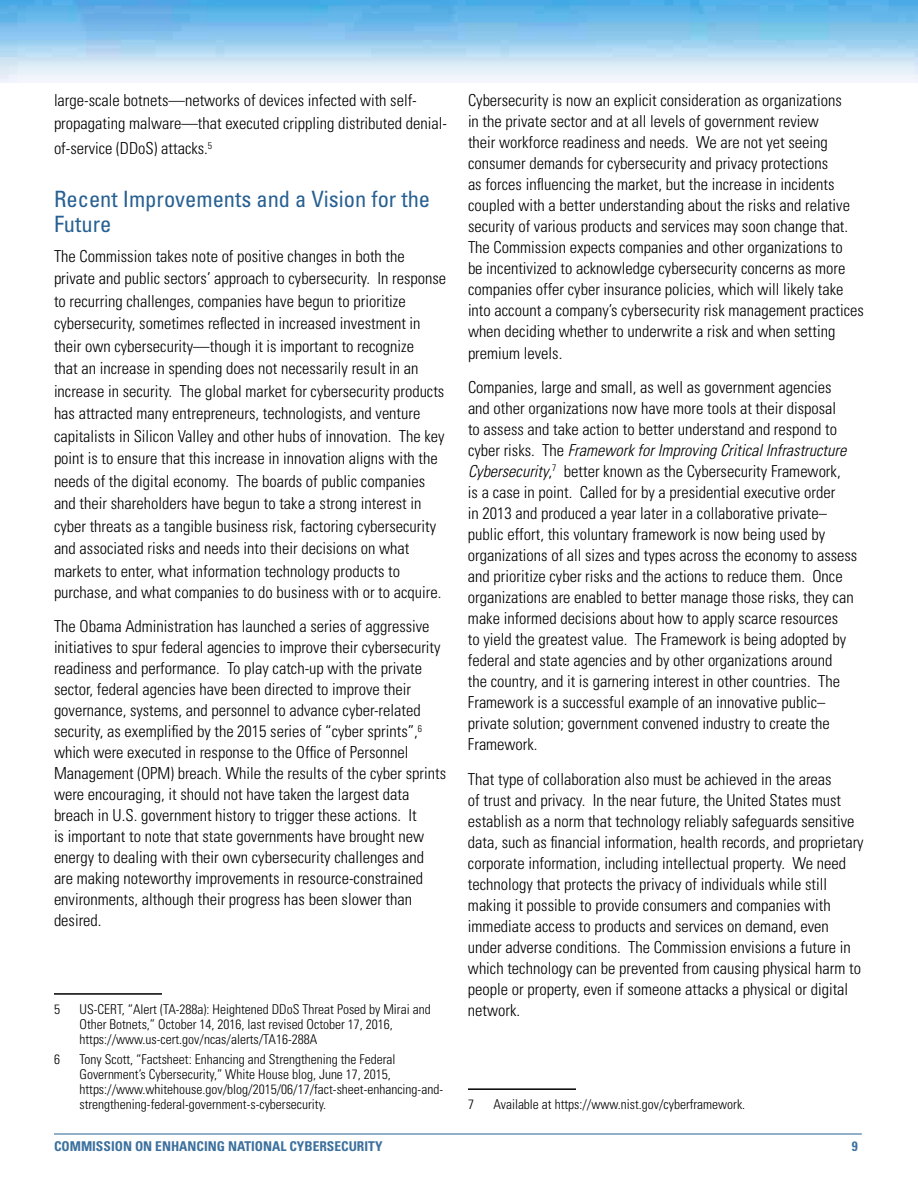
<style>
.page{position:relative;width:918px;height:1188px;background:#fff}
.page>*{position:absolute;margin:0;border:0;box-sizing:border-box;transform-origin:0 0}
.t1{font:condensed 22.5px/25.5px "Univers LT Std";color:#276092}
.t2{font:300 condensed 16.5px/21px "Univers LT Std";color:#000}
.t3{font:300 condensed 13.5px/15px "Univers LT Std";color:#000}
.t4{font:700 condensed 13.5px "Univers LT Std";color:#3c709d}
.s1{font-style:italic}
</style>
<div class="page">
<hr style="left:54px;top:1134px;width:808px;height:1px;background:#276092">
<img style="left:0;top:0;width:918px;height:82px">
<hr style="left:54px;top:993px;width:108px;height:2px;background:#000">
<hr style="left:468px;top:1088px;width:108px;height:2px;background:#000">
<p class="t2" style="left:54px;top:89px;width:395px;line-height:22.5px">large-scale botnets—networks of devices infected with self&shy;propagating malware—that executed crippling distributed denial-</p>
<p class="t2" style="left:54px;top:138px;width:160px">of-service (DDoS) attacks.<sup>5</sup></p>
<h1 class="t1" style="left:54px;top:186px;width:378px">Recent Improvements and a Vision for the<br>Future</h1>
<p class="t2" style="left:54px;top:245px;width:394px;line-height:22.5px">The Commission takes note of positive changes in both the private and public sectors’ approach to cybersecurity. In response to recurring challenges, companies have begun to prioritize cybersecurity, sometimes reflected in increased investment in their own cybersecurity—though it is important to recognize<br>that an increase in spending does not necessarily result in an increase in security. The global market for cybersecurity products has attracted many entrepreneurs, technologists, and venture capitalists in Silicon Valley and other hubs of innovation. The key point is to ensure that this increase in innovation aligns with the needs of the digital economy. The boards of public companies and their shareholders have begun to take a strong interest in cyber threats as a tangible business risk, factoring cybersecurity and associated risks and needs into their decisions on what markets to enter, what information technology products to</p>
<p class="t2" style="left:54px;top:575px;width:389px;line-height:34.5px">purchase, and what companies to do business with or to acquire.<br>The Obama Administration has launched a series of aggressive</p>
<p class="t2" style="left:54px;top:637px;width:394px">initiatives to spur federal agencies to improve their cybersecurity readiness and performance. To play catch-up with the private sector, federal agencies have been directed to improve their governance, systems, and personnel to advance cyber-related security, as exemplified by the 2015 series of “cyber sprints”,<sup>6 </sup>which were executed in response to the Office of Personnel Management (OPM) breach. While the results of the cyber sprints were encouraging, it should not have taken the largest data breach in U.S. government history to trigger these actions. It<br>is important to note that state governments have brought new energy to dealing with their own cybersecurity challenges and are making noteworthy improvements in resource-constrained environments, although their progress has been slower than desired.</p>
<p class="t3" style="left:54px;top:1002px;width:7px">5</p>
<p class="t3" style="left:80px;top:1002px;width:353px">US-CERT, “Alert (TA-288a): Heightened DDoS Threat Posed by Mirai and<br>Other Botnets,” October 14, 2016, last revised October 17, 2016, https://www.us-cert.gov/ncas/alerts/TA16-288A</p>
<p class="t3" style="left:54px;top:1052px;width:7px">6</p>
<p class="t3" style="left:80px;top:1052px;width:365px">Tony Scott, “Factsheet: Enhancing and Strengthening the Federal Government’s Cybersecurity,” White House blog, June 17, 2015, https://www.whitehouse.gov/blog/2015/06/17/fact-sheet-enhancing-and&shy;strengthening-federal-government-s-cybersecurity.</p>
<p class="t2" style="left:468px;top:90px;width:397px">Cybersecurity is now an explicit consideration as organizations<br>in the private sector and at all levels of government review<br>their workforce readiness and needs. We are not yet seeing consumer demands for cybersecurity and privacy protections<br>as forces influencing the market, but the increase in incidents coupled with a better understanding about the risks and relative security of various products and services may soon change that.<br>The Commission expects companies and other organizations to<br>be incentivized to acknowledge cybersecurity concerns as more companies offer cyber insurance policies, which will likely take into account a company’s cybersecurity risk management practices when deciding whether to underwrite a risk and when setting premium levels.</p>
<p class="t2" style="left:468px;top:377px;width:391px">Companies, large and small, as well as government agencies and other organizations now have more tools at their disposal<br>to assess and take action to better understand and respond to cyber risks. The <span class="s1">Framework for Improving Critical Infrastructure Cybersecurity</span>,<sup>7</sup> better known as the Cybersecurity Framework,<br>is a case in point. Called for by a presidential executive order<br>in 2013 and produced a year later in a collaborative private– public effort, this voluntary framework is now being used by organizations of all sizes and types across the economy to assess and prioritize cyber risks and the actions to reduce them. Once organizations are enabled to better manage those risks, they can make informed decisions about how to apply scarce resources<br>to yield the greatest value. The Framework is being adopted by federal and state agencies and by other organizations around<br>the country, and it is garnering interest in other countries. The Framework is a successful example of an innovative public– private solution; government convened industry to create the Framework.</p>
<p class="t2" style="left:468px;top:768px;width:397px">That type of collaboration also must be achieved in the areas<br>of trust and privacy. In the near future, the United States must establish as a norm that technology reliably safeguards sensitive data, such as financial information, health records, and proprietary corporate information, including intellectual property. We need technology that protects the privacy of individuals while still making it possible to provide consumers and companies with immediate access to products and services on demand, even under adverse conditions. The Commission envisions a future in which technology can be prevented from causing physical harm to people or property, even if someone attacks a physical or digital network.</p>
<p class="t3" style="left:468px;top:1097px;width:7px">7</p>
<p class="t3" style="left:494px;top:1097px;width:253px">Available at https://www.nist.gov/cyberframework.</p>
<p class="t4" style="left:54px;top:1138px;width:330px">COMMISSION ON ENHANCING NATIONAL CYBERSECURITY</p>
<p class="t4" style="left:852px;top:1138px;width:7px">9</p>
</div>
